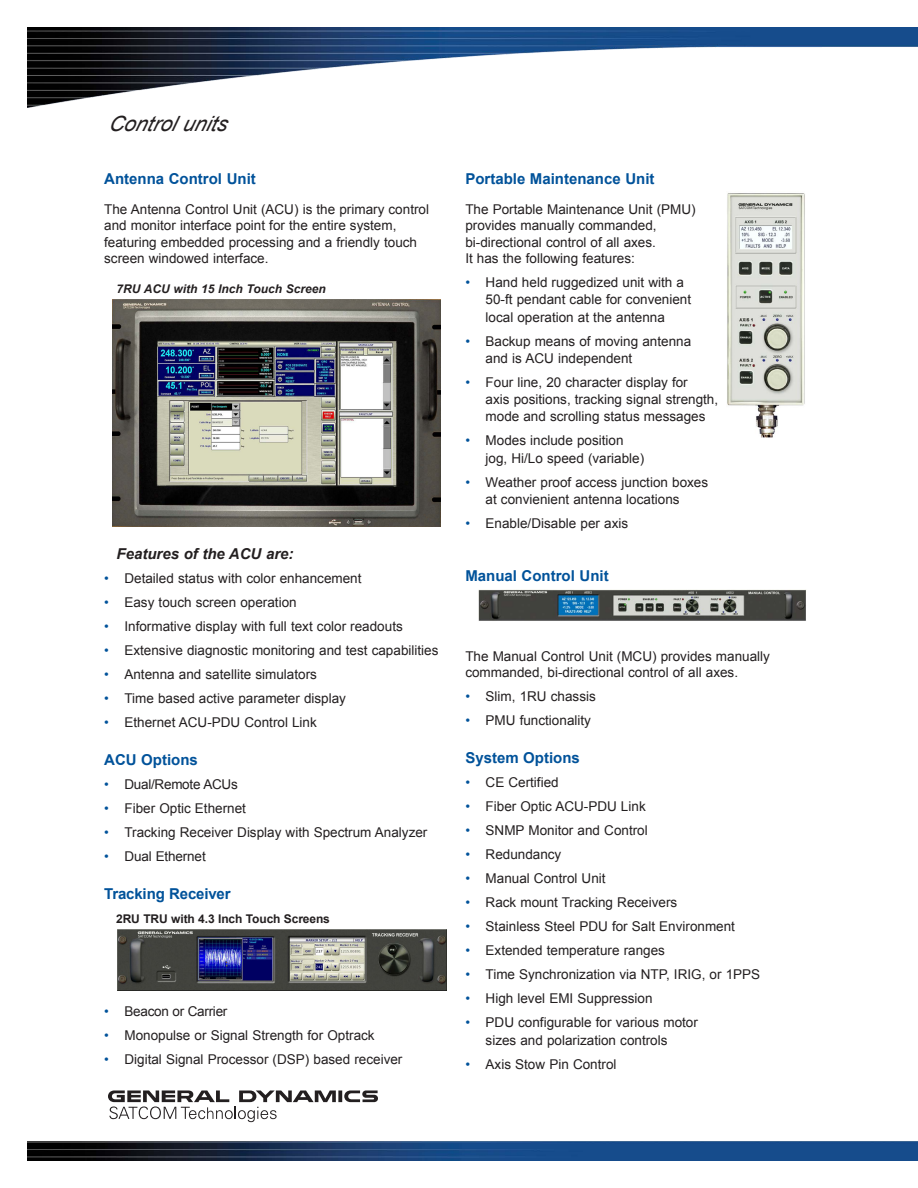
<style>
.page{position:relative;width:918px;height:1188px;background:#fff}
.page>*{position:absolute;margin:0;border:0;box-sizing:border-box;transform-origin:0 0}
.t1{font:italic 21px "Arial";color:#231f20}
.Heading_10_B_Blue{font:700 15px "Arial";color:#01529a}
.Heading_9pt_BI_black{font:italic 700 15px "Arial";color:#231f20}
.Body_Text_9{font:700 15px "Arial";color:#01529a}
.Body_Text_9-2{font:13.5px/17.2px "Arial";color:#231f20}
.Body_Text_9-3{font:13.5px "Arial";letter-spacing:-.02em;color:#231f20}
.Bullet_1{font:700 12px "Arial";letter-spacing:-.01em;color:#231f20}
.Heading_9pt_BI_black-2{font:italic 700 12px "Arial";color:#231f20}
.s1{color:#01529a}
</style>
<div class="page">
<img style="left:27px;top:1122px;width:891px;height:39px">
<img style="left:27px;top:27px;width:891px;height:81px">
<img style="left:112px;top:300px;width:329px;height:226px">
<img style="left:118px;top:930px;width:328px;height:60px">
<img style="left:479px;top:590px;width:327px;height:31px">
<img style="left:727px;top:193px;width:78px;height:244px">
<svg style="left:108px;top:1090px;width:270px;height:32px"></svg>
<p class="t1" style="left:108px;top:110px;width:127px">Controlunits</p>
<p class="Heading_10_B_Blue" style="left:104px;top:168px;width:153px">Antenna Control Unit</p>
<p class="Body_Text_9-2" style="left:104px;top:201px;width:326px;line-height:16.5px">The Antenna Control Unit (ACU) is the primary control and monitor interface point for the entire system, featuring embedded processing and a friendly touch screen windowed interface.</p>
<p class="Heading_9pt_BI_black-2" style="left:117px;top:281px;width:211px">7RU ACU with 15 Inch Touch Screen</p>
<p class="Heading_9pt_BI_black" style="left:117px;top:543px;width:178px">Features of the ACU are:</p>
<p class="Body_Text_9-2" style="left:104px;top:569px;width:259px"><span class="s1">•</span> Detailed status with color enhancement</p>
<p class="Body_Text_9-2" style="left:104px;top:593px;width:194px"><span class="s1">•</span> Easy touch screen operation</p>
<p class="Body_Text_9-2" style="left:104px;top:617px;width:300px"><span class="s1">•</span> Informative display with full text color readouts</p>
<p class="Body_Text_9-2" style="left:104px;top:641px;width:336px"><span class="s1">•</span> Extensive diagnostic monitoring and test capabilities</p>
<p class="Body_Text_9-2" style="left:104px;top:665px;width:214px"><span class="s1">•</span> Antenna and satellite simulators</p>
<p class="Body_Text_9-2" style="left:104px;top:689px;width:243px"><span class="s1">•</span> Time based active parameter display</p>
<p class="Body_Text_9-2" style="left:104px;top:713px;width:214px"><span class="s1">•</span> Ethernet ACU-PDU Control Link</p>
<p class="Heading_10_B_Blue" style="left:104px;top:750px;width:95px">ACU Options</p>
<p class="Body_Text_9-3" style="left:104px;top:775px;width:135px"><span class="s1">•</span> Dual/Remote ACUs</p>
<p class="Body_Text_9-2" style="left:104px;top:800px;width:143px"><span class="s1">•</span> Fiber Optic Ethernet</p>
<p class="Body_Text_9-2" style="left:104px;top:824px;width:325px"><span class="s1">•</span> Tracking Receiver Display with Spectrum Analyzer</p>
<p class="Body_Text_9-2" style="left:104px;top:848px;width:103px"><span class="s1">•</span> Dual Ethernet</p>
<p class="Heading_10_B_Blue" style="left:104px;top:884px;width:128px">Tracking Receiver</p>
<p class="Bullet_1" style="left:116px;top:911px;width:215px">2RU TRU with 4.3 Inch Touch Screens</p>
<p class="Body_Text_9-3" style="left:104px;top:1003px;width:125px"><span class="s1">•</span> Beacon or Carrier</p>
<p class="Body_Text_9-2" style="left:104px;top:1027px;width:272px"><span class="s1">•</span> Monopulse or Signal Strength for Optrack</p>
<p class="Body_Text_9-2" style="left:104px;top:1051px;width:300px"><span class="s1">•</span> Digital Signal Processor (DSP) based receiver</p>
<p class="Heading_10_B_Blue" style="left:465px;top:168px;width:191px">Portable Maintenance Unit</p>
<p class="Body_Text_9-2" style="left:465px;top:201px;width:232px;line-height:16.5px">The Portable Maintenance Unit (PMU) provides manually commanded, bi-directional control of all axes.<br>It has the following features:</p>
<p class="Body_Text_9-2" style="left:486px;top:274px;width:207px;text-indent:-20px"><span class="s1">•</span> Hand held ruggedized unit with a<br>50-ft pendant cable for convenient local operation at the antenna</p>
<p class="Body_Text_9-2" style="left:486px;top:332px;width:207px;text-indent:-20px"><span class="s1">•</span> Backup means of moving antenna and is ACU independent</p>
<p class="Body_Text_9-2" style="left:486px;top:374px;width:234px;text-indent:-20px"><span class="s1">•</span> Four line, 20 character display for<br>axis positions, tracking signal strength, mode and scrolling status messages</p>
<p class="Body_Text_9-2" style="left:486px;top:432px;width:160px;text-indent:-20px"><span class="s1">•</span> Modes include position jog, Hi/Lo speed (variable)</p>
<p class="Body_Text_9-2" style="left:486px;top:473px;width:224px;text-indent:-20px"><span class="s1">•</span> Weather proof access junction boxes at convienient antenna locations</p>
<p class="Body_Text_9-2" style="left:465px;top:515px;width:164px"><span class="s1">•</span> Enable/Disable per axis</p>
<p class="Body_Text_9" style="left:465px;top:566px;width:145px">Manual Control Unit</p>
<p class="Body_Text_9-2" style="left:465px;top:648px;width:306px;line-height:16.5px">The Manual Control Unit (MCU) provides manually commanded, bi-directional control of all axes.</p>
<p class="Body_Text_9-2" style="left:465px;top:688px;width:132px"><span class="s1">•</span> Slim, 1RU chassis</p>
<p class="Body_Text_9-2" style="left:465px;top:712px;width:127px"><span class="s1">•</span> PMU functionality</p>
<p class="Heading_10_B_Blue" style="left:465px;top:748px;width:116px">System Options</p>
<p class="Body_Text_9-2" style="left:465px;top:774px;width:95px"><span class="s1">•</span> CE Certified</p>
<p class="Body_Text_9-2" style="left:465px;top:798px;width:182px"><span class="s1">•</span> Fiber Optic ACU-PDU Link</p>
<p class="Body_Text_9-2" style="left:465px;top:822px;width:184px"><span class="s1">•</span> SNMP Monitor and Control</p>
<p class="Body_Text_9-2" style="left:465px;top:846px;width:98px"><span class="s1">•</span> Redundancy</p>
<p class="Body_Text_9-2" style="left:465px;top:870px;width:142px"><span class="s1">•</span> Manual Control Unit</p>
<p class="Body_Text_9-2" style="left:465px;top:894px;width:213px"><span class="s1">•</span> Rack mount Tracking Receivers</p>
<p class="Body_Text_9-2" style="left:465px;top:918px;width:271px"><span class="s1">•</span> Stainless Steel PDU for Salt Environment</p>
<p class="Body_Text_9-2" style="left:465px;top:942px;width:201px"><span class="s1">•</span> Extended temperature ranges</p>
<p class="Body_Text_9-2" style="left:465px;top:966px;width:296px"><span class="s1">•</span> Time Synchronization via NTP, IRIG, or 1PPS</p>
<p class="Body_Text_9-2" style="left:465px;top:990px;width:189px"><span class="s1">•</span> High level EMI Suppression</p>
<p class="Body_Text_9-2" style="left:486px;top:1014px;width:214px;text-indent:-20px"><span class="s1">•</span> PDU configurable for various motor sizes and polarization controls</p>
<p class="Body_Text_9-2" style="left:465px;top:1056px;width:153px"><span class="s1">•</span> Axis Stow Pin Control</p>
</div>
